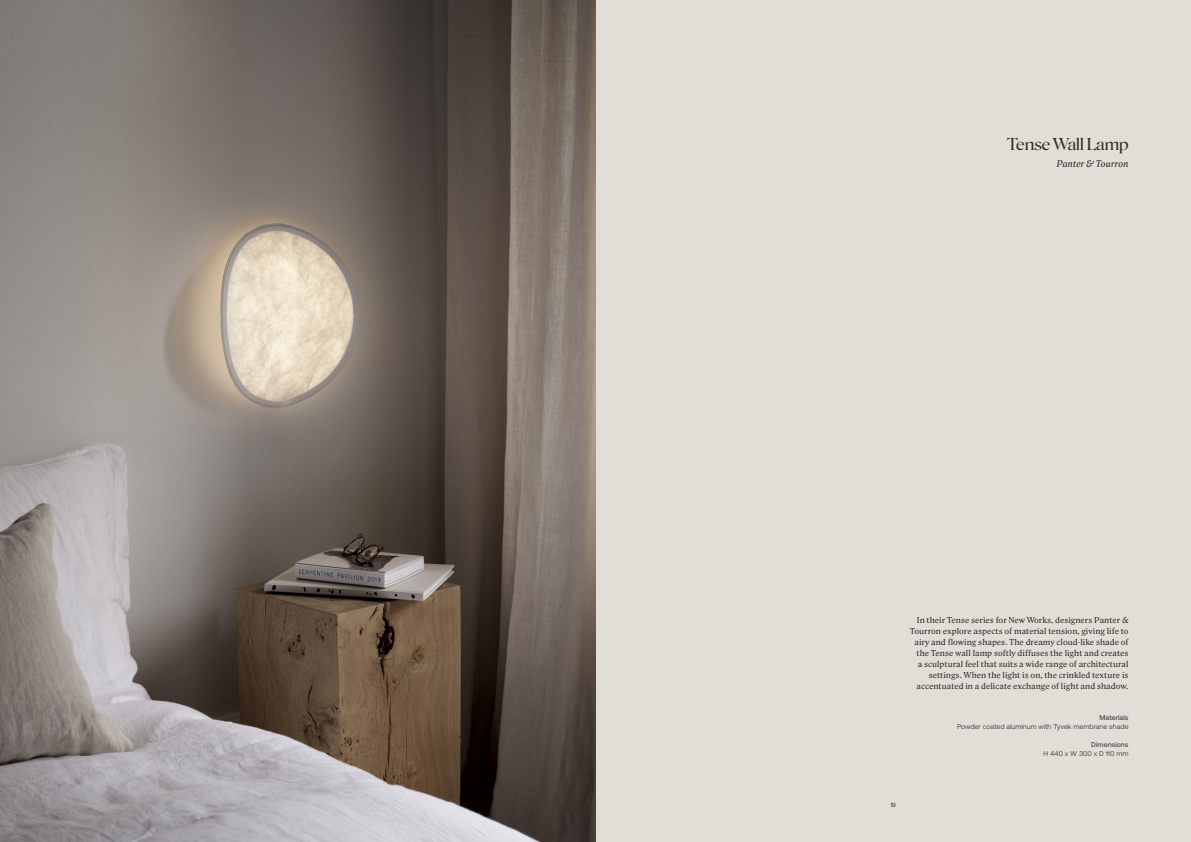
<style>
.page{position:relative;width:1191px;height:842px;background:#e1ded8}
.page>*{position:absolute;margin:0;border:0;box-sizing:border-box;transform-origin:0 0}
.S20_Overskrift{font:16px "Roslindale Display";color:#2b292a}
.S20_Underoverskrift{font:italic 9px "Roslindale Text";color:#2b292a}
.S20_Brødtekst{font:8px/11px "Roslindale Text";color:#2b292a;text-align:right}
.t1{font:7px "Aeonik";color:#4b4c4d}
.t2{font:500 7px "Aeonik";color:#4b4c4d}
.t3{font:6px "Aeonik";color:#2b292a}
</style>
<div class="page">
<img style="left:0;top:0;width:595px;height:842px">
<p class="S20_Overskrift" style="left:1007px;top:131px;width:123px">Tense Wall Lamp</p>
<p class="S20_Underoverskrift" style="left:1056px;top:156px;width:73px">Panter &amp; Tourron</p>
<p class="S20_Brødtekst" style="left:909px;top:614px;width:220px">In their Tense series for New Works, designers Panter &amp; Tourron explore aspects of material tension, giving life to airy and flowing shapes. The dreamy cloud-like shade of the Tense wall lamp softly diffuses the light and creates<br>a sculptural feel that suits a wide range of architectural settings. When the light is on, the crinkled texture is accentuated in a delicate exchange of light and shadow.</p>
<p class="t2" style="left:1099px;top:713px;width:31px">Materials</p>
<p class="t1" style="left:957px;top:722px;width:173px">Powder coated aluminum with Tyvek membrane shade</p>
<p class="t2" style="left:1091px;top:740px;width:39px">Dimensions</p>
<p class="t1" style="left:1043px;top:749px;width:86px">H 440 x W 300 x D 110 mm</p>
<p class="t3" style="left:890px;top:801px;width:7px">19</p>
</div>
